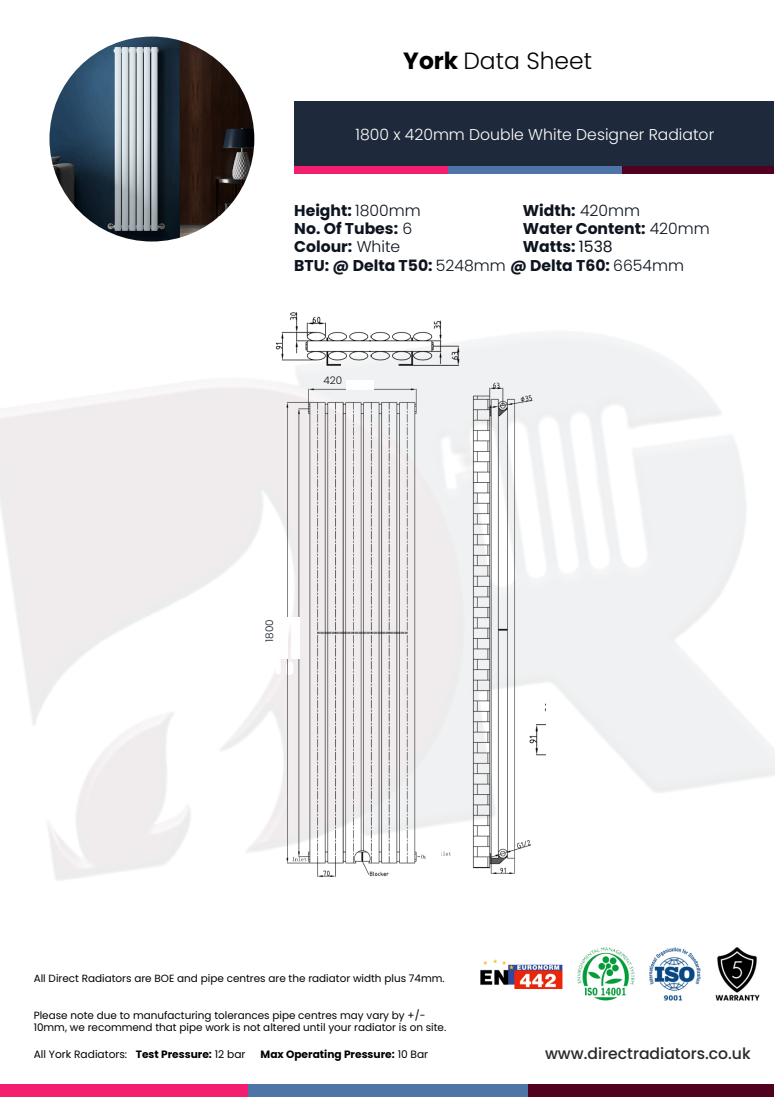
<style>
.page{position:relative;width:775px;height:1097px;background:#fff}
.page>*{position:absolute;margin:0;border:0;box-sizing:border-box;transform-origin:0 0}
.t1{font:300 23.44px "Poppins";color:#000}
.t2{font:700 15.62px/18.2px "Poppins";color:#0d141f}
.t3{font:300 15.62px "Poppins";color:#fffeff}
.t4{font:500 15.62px "Poppins";color:#282828}
.t5{font:10.62px "Poppins";color:#000}
.t6{font:700 10.62px "Poppins";color:#000}
.t7{font:10.44px/12.2px "Poppins";color:#000}
.t8{font:300 10.44px "Poppins";color:#0d141f}
.s1{font-weight:700}
.s2{font-weight:300}
.s3{font-weight:400}
</style>
<div class="page">
<div style="left:294px;top:101px;width:480px;height:66px;background:#1e293b"></div>
<div style="left:294px;top:166px;width:154px;height:8px;background:#f31e6e"></div>
<div style="left:621px;top:166px;width:153px;height:8px;background:#50011f"></div>
<div style="left:448px;top:166px;width:173px;height:8px;background:#4e74a8"></div>
<img style="left:0;top:332px;width:775px;height:549px">
<div style="left:0;top:1084px;width:248px;height:12px;background:#f31e6e"></div>
<div style="left:527px;top:1084px;width:247px;height:12px;background:#50011f"></div>
<div style="left:248px;top:1084px;width:279px;height:12px;background:#4e74a8"></div>
<img style="left:480px;top:947px;width:280px;height:54px">
<svg style="left:276px;top:660px;width:7px;height:15px"></svg>
<img style="left:283px;top:385px;width:142px;height:491px">
<img style="left:442px;top:381px;width:103px;height:492px">
<div style="left:280px;top:617px;width:8px;height:42px;background:#fffeff"></div>
<div style="left:291px;top:617px;width:8px;height:41px;background:#fffeff"></div>
<img style="left:271px;top:312px;width:197px;height:63px">
<div style="left:346px;top:380px;width:28px;height:9px;background:#fffeff"></div>
<img style="left:49px;top:37px;width:205px;height:204px;border-radius:50%">
<p class="t1" style="left:403px;top:45px;width:190px"><span class="s1">York</span> Data Sheet</p>
<p class="t3" style="left:356px;top:123px;width:360px">1800 x 420mm Double White Designer Radiator</p>
<p class="t2" style="left:523px;top:201px;width:189px">Width: <span class="s2">420mm<br></span>Water Content: <span class="s2">420mm<br></span>Watts: <span class="s3">1538</span></p>
<p class="t2" style="left:294px;top:201px;width:391px">Height: <span class="s2">1800mm<br></span>No. Of Tubes: <span class="s2">6<br></span>Colour: <span class="s2">White<br></span>BTU: @ Delta T50: <span class="s2">5248mm</span> @ Delta T60: <span class="s2">6654mm</span></p>
<h3 class="t8" style="left:323px;top:373px;width:20px">420</h3>
<p class="t8" style="left:262px;top:642px;width:24px;rotate:-90deg">1800</p>
<h1 class="t7" style="left:34px;top:972px;width:413px">All Direct Radiators are BOE and pipe centres are the radiator width plus 74mm.</h1>
<p class="t7" style="left:34px;top:1009px;width:414px">Please note due to manufacturing tolerances pipe centres may vary by +/-<br>10mm, we recommend that pipe work is not altered until your radiator is on site.</p>
<p class="t5" style="left:34px;top:1047px;width:213px">All York Radiators: <span class="s1">Test Pressure:</span> 12 bar</p>
<p class="t6" style="left:261px;top:1047px;width:169px">Max Operating Pressure: <span class="s3">10 Bar</span></p>
<p class="t4" style="left:545px;top:1042px;width:207px">www.directradiators.co.uk</p>
</div>
